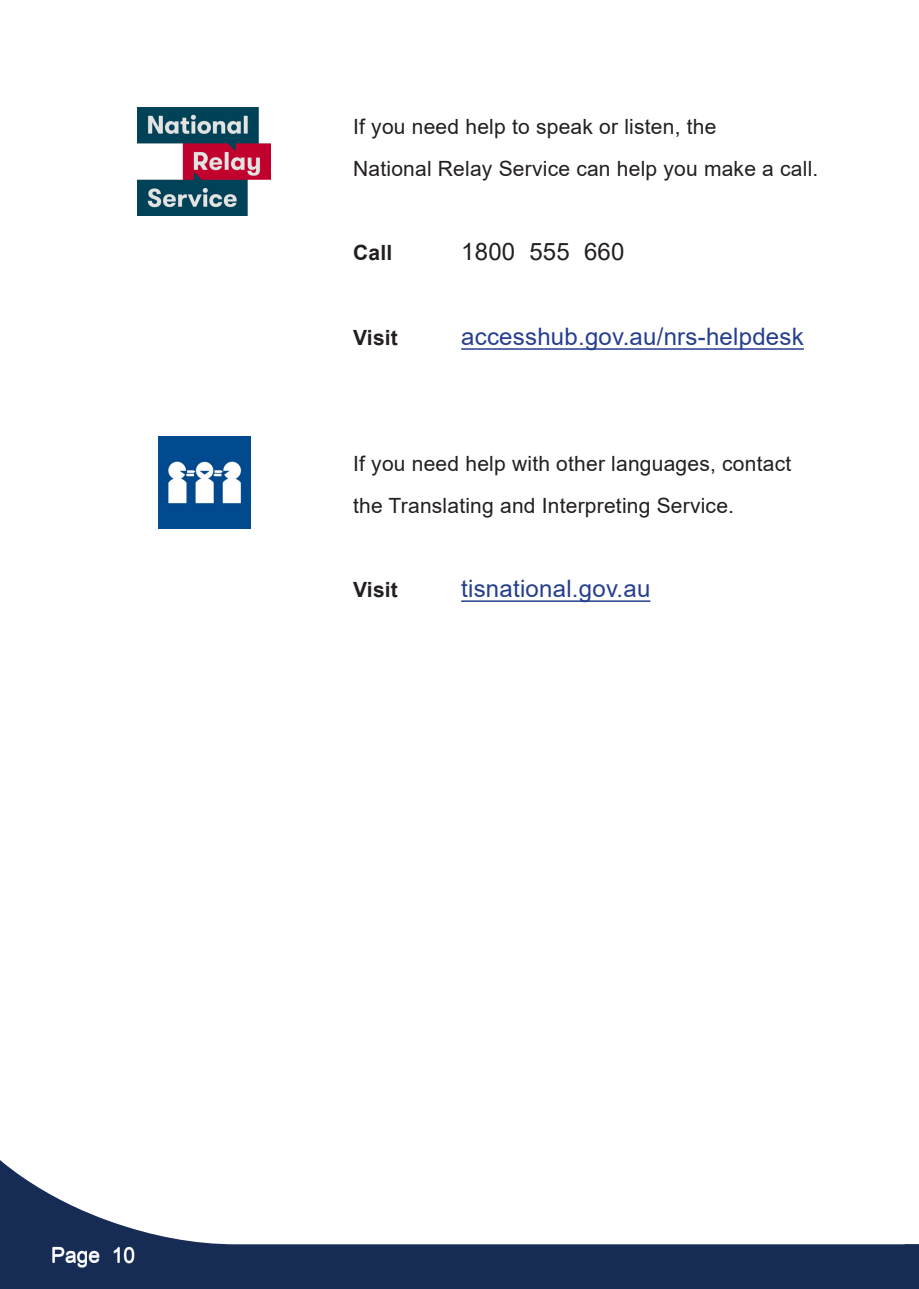
<style>
.page{position:relative;width:919px;height:1289px;background:#fff}
.page>*{position:absolute;margin:0;border:0;box-sizing:border-box;transform-origin:0 0}
.t1{font:24px "Arial";letter-spacing:.01em;color:#253f8e}
.t2{font:24px "Arial";letter-spacing:.01em;color:#231f20}
.t3{font:21px/42px "Arial";letter-spacing:.01em;color:#231f20}
.t4{font:700 21px "Arial";letter-spacing:.01em;color:#231f20}
.t5{font:21px "Arial";color:#fff}
</style>
<div class="page">
<svg style="left:0;top:1160px;width:904px;height:128px"></svg>
<svg style="left:904px;top:1244px;width:14px;height:44px"></svg>
<hr style="left:461px;top:348px;width:342px;height:2px;background:#253f8e">
<hr style="left:461px;top:600px;width:189px;height:2px;background:#253f8e">
<img style="left:137px;top:108px;width:134px;height:107px">
<img style="left:158px;top:436px;width:92px;height:92px">
<p class="t3" style="left:353px;top:106px;width:467px">If you need help to speak or listen, the<br>National Relay Service can help you make a call.</p>
<p class="t4" style="left:353px;top:238px;width:41px">Call</p>
<p class="t2" style="left:461px;top:235px;width:165px">1800 555 660</p>
<p class="t4" style="left:353px;top:322px;width:46px">Visit</p>
<p class="t1" style="left:461px;top:319px;width:344px">accesshub.gov.au/nrs-helpdesk</p>
<p class="t3" style="left:353px;top:442px;width:439px">If you need help with other languages, contact the Translating and Interpreting Service.</p>
<p class="t4" style="left:353px;top:574px;width:46px">Visit</p>
<p class="t1" style="left:461px;top:571px;width:191px">tisnational.gov.au</p>
<p class="t5" style="left:51px;top:1241px;width:86px">Page 10</p>
</div>
